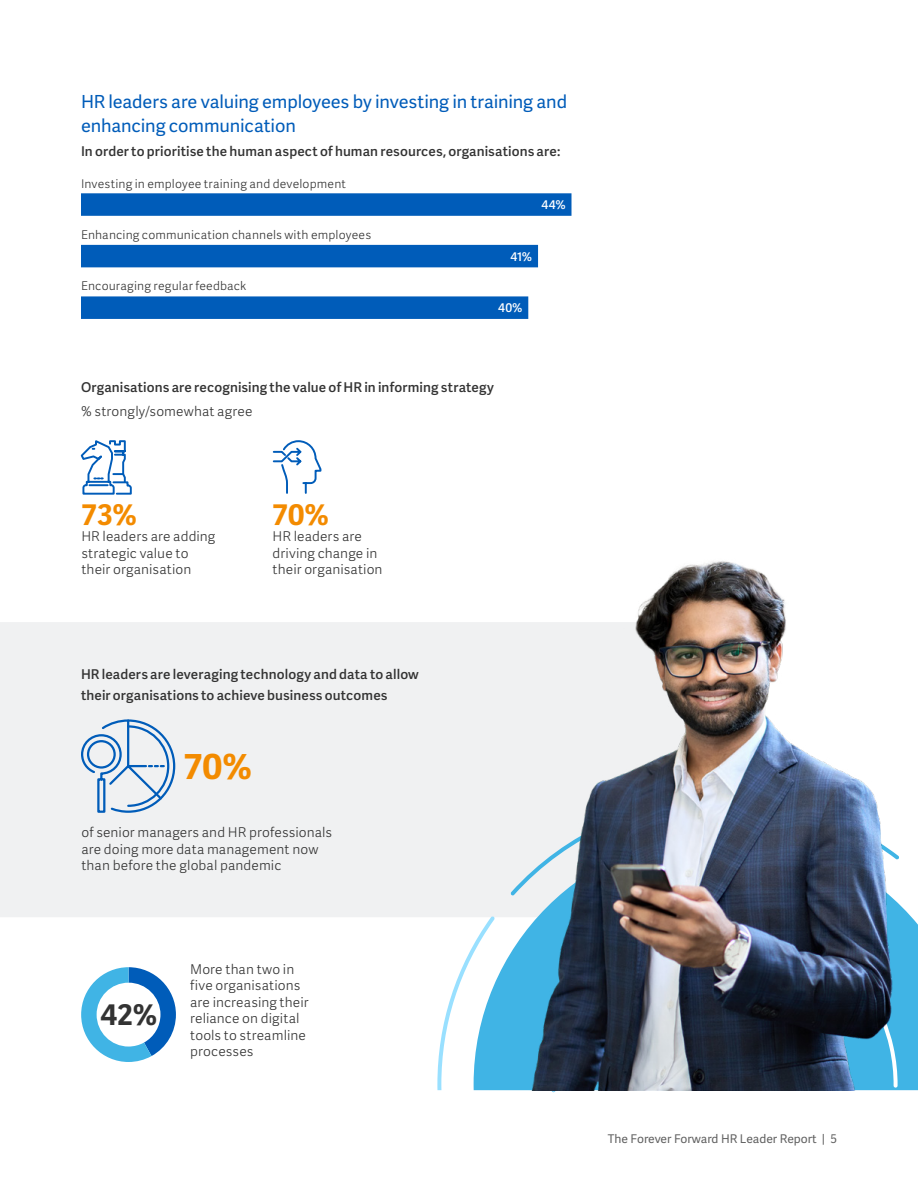
<style>
.page{position:relative;width:918px;height:1188px;background:#fff}
.page>*{position:absolute;margin:0;border:0;box-sizing:border-box;transform-origin:0 0}
.t1{font:700 34.5px "Workday Adelle Sans";color:#f38b00}
.t2{font:700 28.5px "Workday Adelle Sans";color:#f38b00}
.t3{font:700 28.5px "Workday Adelle Sans";color:#333}
.t4{font:18px/24px "Workday Adelle Sans";letter-spacing:-.005em;color:#005cb9}
.t5{font:300 13.5px/16.5px "Workday Adelle Sans";letter-spacing:.01em;color:#333}
.t6{font:500 13.5px/21px "Workday Adelle Sans";letter-spacing:.01em;color:#333}
.t7{font:300 12px "Workday Adelle Sans";letter-spacing:.015em;color:#333}
.t8{font:12px "Workday Adelle Sans";color:#616161}
.t9{font:500 12px "Workday Adelle Sans";color:#fff}
</style>
<div class="page">
<svg style="left:81px;top:967px;width:95px;height:95px"></svg>
<div style="left:0;top:622px;width:522px;height:295px;background:#f0f1f2"></div>
<svg style="left:474px;top:833px;width:444px;height:258px;fill:#40b4e5"></svg>
<svg style="left:511px;top:797px;width:11px;height:98px"></svg>
<svg style="left:437px;top:916px;width:58px;height:174px"></svg>
<img style="left:522px;top:561px;width:378px;height:529px">
<div style="left:81px;top:193px;width:491px;height:23px;background:#005cb9"></div>
<div style="left:81px;top:245px;width:457px;height:22px;background:#005cb9"></div>
<div style="left:81px;top:296px;width:447px;height:23px;background:#005cb9"></div>
<svg style="left:80px;top:440px;width:52px;height:55px"></svg>
<svg style="left:272px;top:440px;width:50px;height:54px"></svg>
<svg style="left:80px;top:718px;width:96px;height:96px"></svg>
<h3 class="t4" style="left:81px;top:90px;width:488px">HR leaders are valuing employees by investing in training and enhancing communication</h3>
<p class="t6" style="left:81px;top:141px;width:481px">In order to prioritise the human aspect of human resources, organisations are:</p>
<p class="t7" style="left:81px;top:177px;width:267px">Investing in employee training and development</p>
<p class="t7" style="left:81px;top:228px;width:292px">Enhancing communication channels with employees</p>
<p class="t7" style="left:81px;top:279px;width:167px">Encouraging regular feedback</p>
<p class="t9" style="left:542px;top:198px;width:25px">44%</p>
<p class="t9" style="left:511px;top:249px;width:23px">41%</p>
<p class="t9" style="left:498px;top:301px;width:26px">40%</p>
<p class="t6" style="left:81px;top:377px;width:415px">Organisations are recognising the value of HR in informing strategy</p>
<p class="t5" style="left:81px;top:404px;width:173px">% strongly/somewhat agree</p>
<h2 class="t2" style="left:81px;top:498px;width:57px">73%</h2>
<p class="t5" style="left:81px;top:529px;width:136px">HR leaders are adding strategic value to their organisation</p>
<h2 class="t2" style="left:273px;top:498px;width:58px">70%</h2>
<p class="t5" style="left:273px;top:529px;width:111px">HR leaders are driving change in their organisation</p>
<p class="t6" style="left:81px;top:664px;width:339px">HR leaders are leveraging technology and data to allow their organisations to achieve business outcomes</p>
<h1 class="t1" style="left:184px;top:746px;width:69px">70%</h1>
<p class="t5" style="left:81px;top:825px;width:252px">of senior managers and HR professionals are doing more data management now than before the global pandemic</p>
<h2 class="t3" style="left:100px;top:998px;width:58px">42%</h2>
<p class="t5" style="left:190px;top:961px;width:120px">More than two in five organisations are increasing their reliance on digital tools to streamline processes</p>
<p class="t8" style="left:608px;top:1132px;width:231px">The Forever Forward HR Leader Report | 5</p>
</div>
